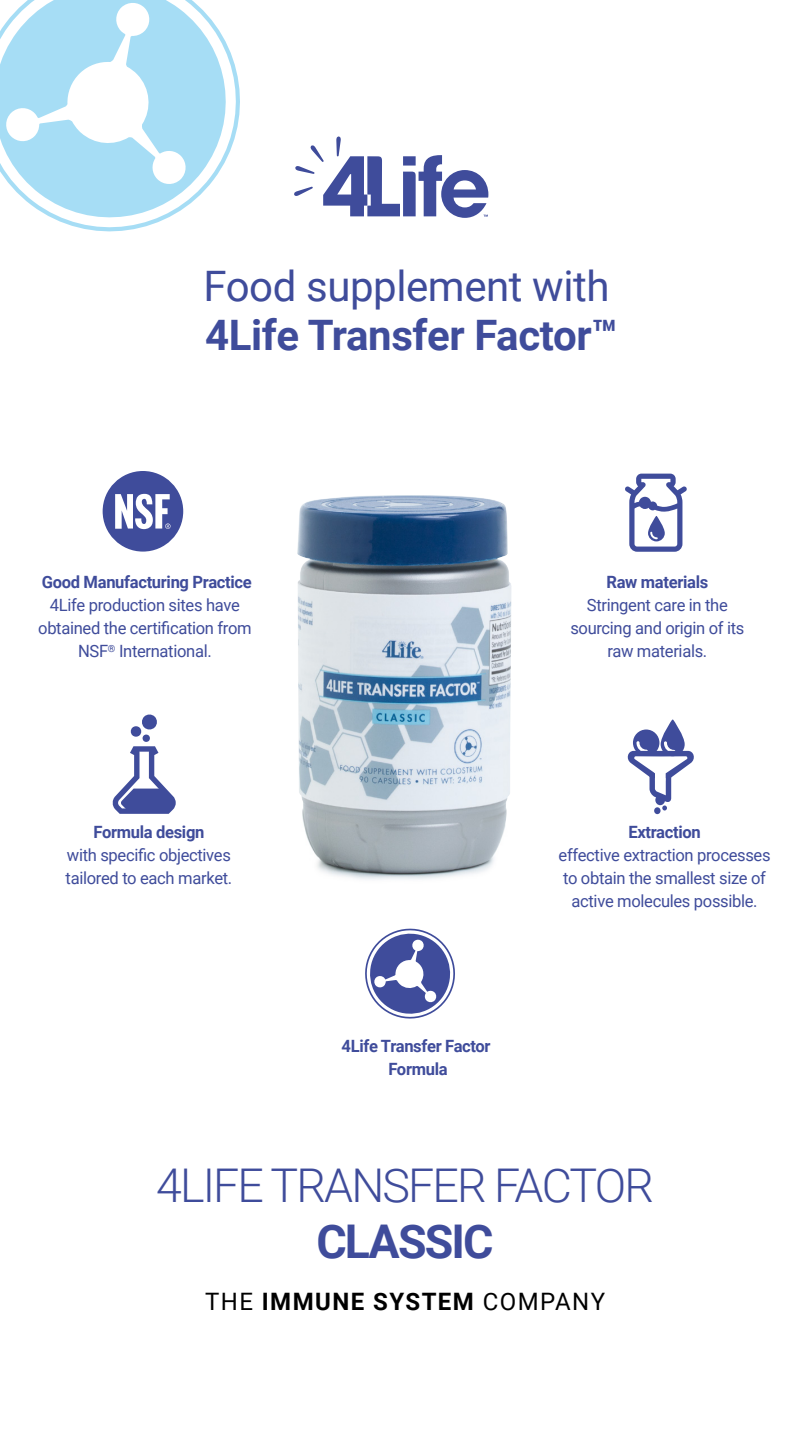
<style>
.page{position:relative;width:810px;height:1440px;background:#fff}
.page>*{position:absolute;margin:0;border:0;box-sizing:border-box;transform-origin:0 0}
.t1{font:300 46.5px "Roboto";letter-spacing:-.04em;color:#3f4c9b}
.t2{font:700 46.5px "Roboto";letter-spacing:-.04em;color:#3f4c9b}
.t3{font:700 42px "Roboto";letter-spacing:-.01em;color:#3f4c9b}
.t4{font:42px "Roboto";letter-spacing:-.01em;color:#3f4c9b}
.t5{font:700 24px "Roboto";letter-spacing:.06em;color:#000}
.t6{font:16.88px/23px "Roboto";letter-spacing:-.02em;color:#3f4c9b;text-align:center}
.t7{font:700 16.88px/23px "Roboto";letter-spacing:-.02em;color:#3f4c9b;text-align:center}
.s1{font-weight:400}
</style>
<div class="page">
<svg style="left:0;top:0;width:240px;height:232px"></svg>
<img style="left:297px;top:495px;width:215px;height:385px">
<svg style="left:294px;top:136px;width:194px;height:82px"></svg>
<svg style="left:365px;top:928px;width:90px;height:91px"></svg>
<svg style="left:625px;top:474px;width:62px;height:78px"></svg>
<div style="left:654px;top:807px;width:7px;height:7px;background:#3f4c9b;border-radius:50%"></div>
<svg style="left:627px;top:720px;width:67px;height:91px"></svg>
<svg style="left:112px;top:714px;width:64px;height:100px"></svg>
<div style="left:103px;top:471px;width:80px;height:81px;background:#3f4c9b;border-radius:50%"></div>
<svg style="left:115px;top:494px;width:56px;height:35px"></svg>
<h2 class="t4" style="left:203px;top:256px;width:408px">Food supplement with</h2>
<h2 class="t3" style="left:205px;top:306px;width:414px">4Life Transfer Factor™</h2>
<p class="t7" style="left:42px;top:570px;width:211px">Good Manufacturing Practice</p>
<p class="t6" style="left:38px;top:593px;width:215px">4Life production sites have obtained the certification from<br>NSF<sup>®</sup> International.</p>
<p class="t7" style="left:93px;top:820px;width:112px">Formula design</p>
<p class="t6" style="left:66px;top:843px;width:168px;text-align:left">with specific objectives tailored to each market.</p>
<p class="t7" style="left:342px;top:1033px;width:151px">4Life Transfer Factor<br>Formula</p>
<p class="t7" style="left:606px;top:570px;width:103px">Raw materials</p>
<p class="t6" style="left:570px;top:593px;width:176px">Stringent care in the sourcing and origin of its raw materials.</p>
<p class="t7" style="left:628px;top:819px;width:74px">Extraction</p>
<p class="t6" style="left:559px;top:842px;width:214px">effective extraction processes to obtain the smallest size of active molecules possible.</p>
<h1 class="t1" style="left:156px;top:1153px;width:499px">4LIFE TRANSFER FACTOR</h1>
<h1 class="t2" style="left:316px;top:1209px;width:179px">CLASSIC</h1>
<h3 class="t5" style="left:205px;top:1284px;width:402px"><span class="s1">THE</span> IMMUNE SYSTEM <span class="s1">COMPANY</span></h3>
</div>
